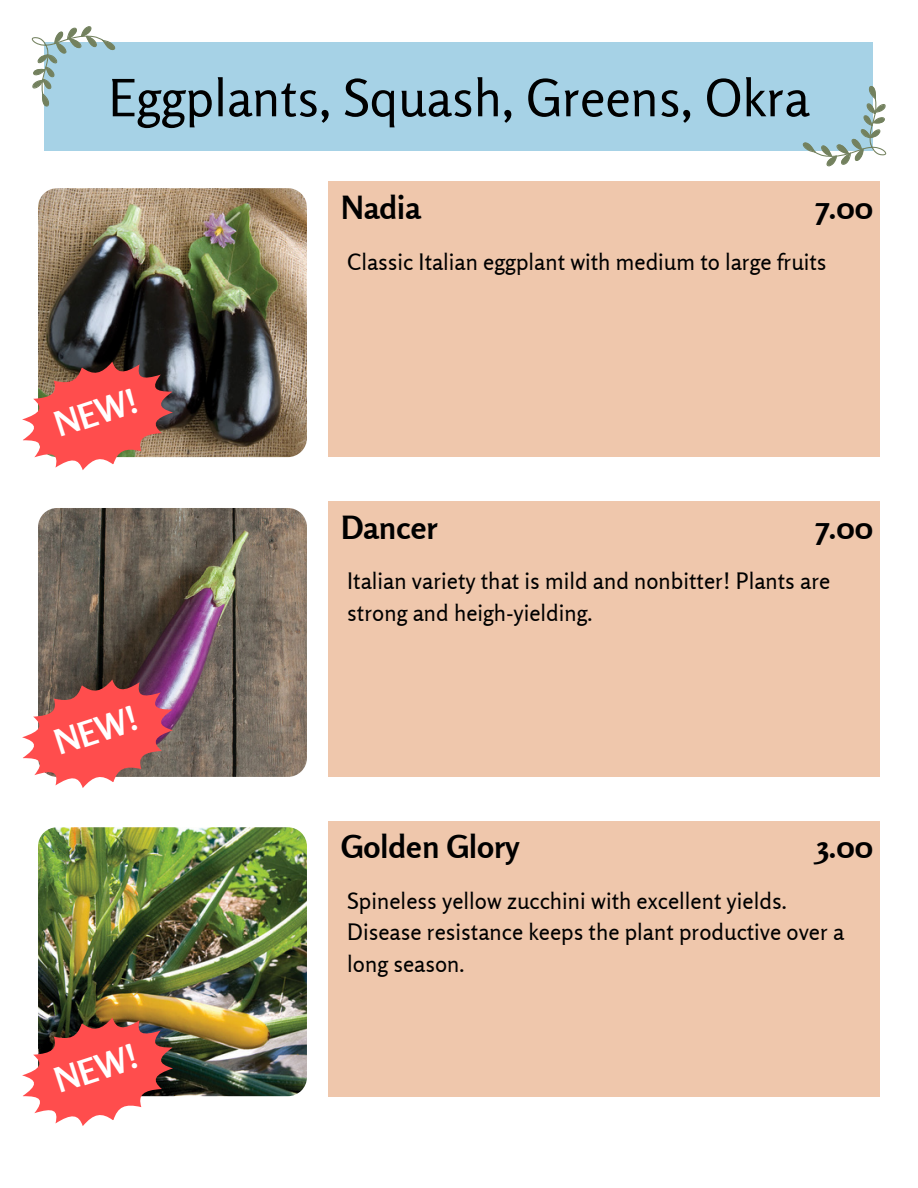
<style>
.page{position:relative;width:918px;height:1188px;background:#fff}
.page>*{position:absolute;margin:0;border:0;box-sizing:border-box;transform-origin:0 0}
.t1{font:51.3px "Rosario";color:#000}
.t2{font:700 34.35px "Rosario";color:#fff}
.t3{font:700 31.8px "Rosario";color:#000}
.t4{font:22.65px/31.5px "Rosario";color:#000}
</style>
<div class="page">
<div style="left:328px;top:182px;width:552px;height:275px;background:#efc7ac"></div>
<img style="left:38px;top:188px;width:269px;height:269px">
<div style="left:328px;top:502px;width:552px;height:275px;background:#efc7ac"></div>
<img style="left:38px;top:508px;width:269px;height:269px">
<div style="left:328px;top:821px;width:552px;height:275px;background:#efc7ac"></div>
<img style="left:38px;top:827px;width:269px;height:269px">
<div style="left:45px;top:42px;width:828px;height:109px;background:#a6d2e6"></div>
<svg style="left:22px;top:343px;width:167px;height:127px"></svg>
<svg style="left:22px;top:661px;width:167px;height:127px"></svg>
<svg style="left:22px;top:999px;width:167px;height:127px"></svg>
<svg style="left:802px;top:86px;width:85px;height:80px"></svg>
<svg style="left:31px;top:26px;width:85px;height:81px"></svg>
<h3 class="t1" style="left:108px;top:66px;width:703px">Eggplants, Squash, Greens, Okra</h3>
<h3 class="t2" style="left:49px;top:405px;width:87px;rotate:-18deg">NEW!</h3>
<p class="t2" style="left:49px;top:723px;width:87px;rotate:-18deg">NEW!</p>
<p class="t2" style="left:49px;top:1061px;width:87px;rotate:-18deg">NEW!</p>
<p class="t3" style="left:341px;top:188px;width:81px">Nadia</p>
<p class="t3" style="left:816px;top:188px;width:59px">7.00</p>
<h1 class="t4" style="left:347px;top:245px;width:481px">Classic Italian eggplant with medium to large fruits</h1>
<h3 class="t3" style="left:341px;top:507px;width:98px">Dancer</h3>
<h3 class="t3" style="left:816px;top:507px;width:59px">7.00</h3>
<p class="t4" style="left:347px;top:565px;width:485px">Italian variety that is mild and nonbitter! Plants are strong and heigh-yielding.</p>
<p class="t3" style="left:341px;top:827px;width:180px">Golden Glory</p>
<p class="t3" style="left:816px;top:827px;width:59px">3.00</p>
<h1 class="t4" style="left:347px;top:884px;width:499px">Spineless yellow zucchini with excellent yields.<br>Disease resistance keeps the plant productive over a long season.</h1>
</div>
